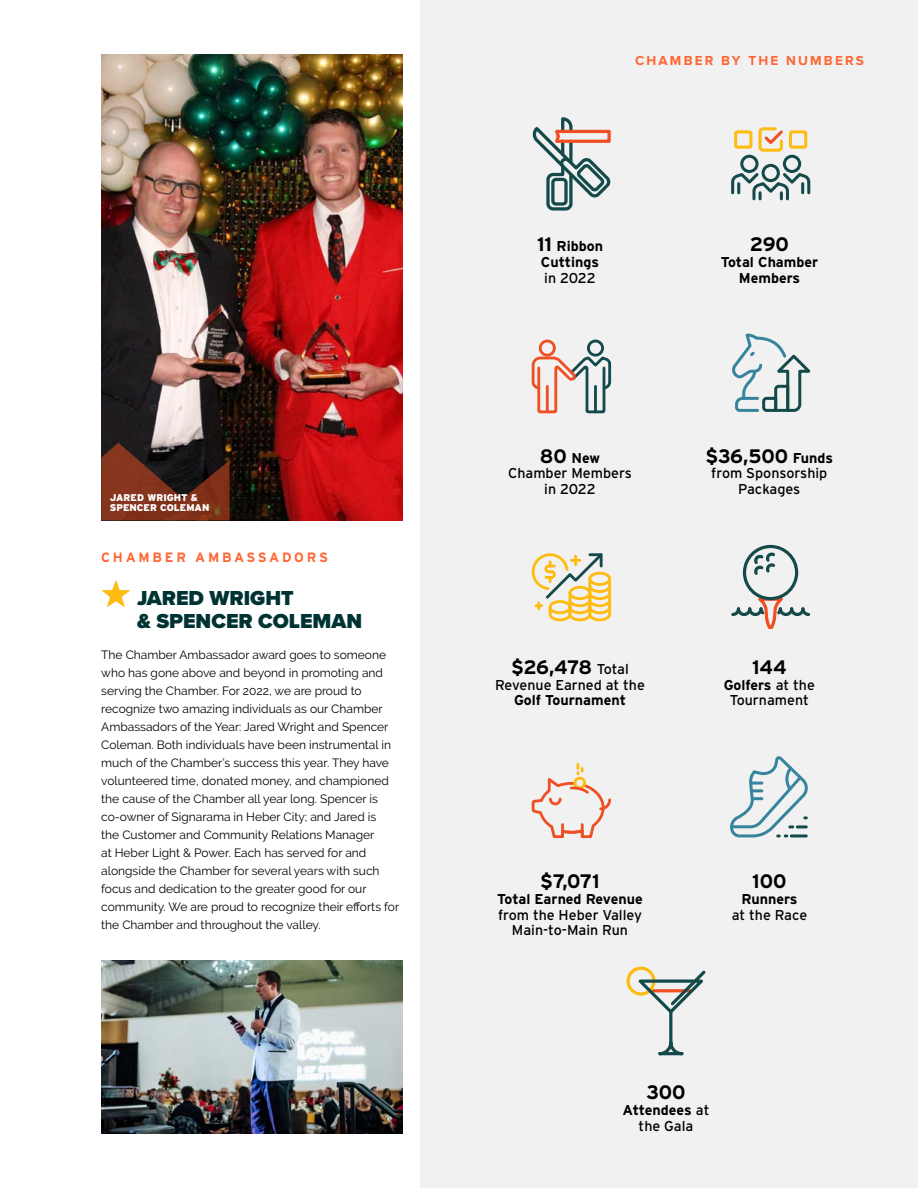
<style>
.page{position:relative;width:918px;height:1188px;background:#fff}
.page>*{position:absolute;margin:0;border:0;box-sizing:border-box;transform-origin:0 0}
.t1{font:900 21px/22.5px "Proxima Nova";color:#033}
.t2{font:700 19.5px "Interstate";color:#000}
.t3{font:14.25px/15.8px "Interstate";color:#000;text-align:center}
.t4{font:700 14.25px/15.8px "Interstate";color:#000;text-align:center}
.t5{font:700 13.5px "Proxima Nova";letter-spacing:.16em;color:#f63}
.t6{font:700 13.5px "Interstate";letter-spacing:.2em;color:#f63}
.t7{font:12px/18px "Raleway";color:#000}
.t8{font:900 9.75px/10.5px "Interstate";color:#fff}
.s1{font-size:19.5px}
.s2{font-weight:700;font-size:19.5px}
.s3{font-weight:700}
.s4{font-size:14.25px}
.s5{font-weight:400;font-size:14.25px}
.s6{font-weight:400}
</style>
<div class="page">
<div style="left:421px;top:0;width:497px;height:1188px;background:#f1f1f2"></div>
<svg style="left:101px;top:580px;width:30px;height:27px"></svg>
<img style="left:101px;top:54px;width:302px;height:466px">
<img style="left:101px;top:960px;width:302px;height:174px">
<svg style="left:534px;top:117px;width:77px;height:94px"></svg>
<div style="left:539px;top:340px;width:17px;height:17px;border:3px solid #f04e23;border-radius:50%"></div>
<svg style="left:531px;top:354px;width:81px;height:60px"></svg>
<hr style="left:594px;top:386px;width:3px;height:26px;background:#144a4a">
<div style="left:587px;top:340px;width:17px;height:17px;border:3px solid #144a4a;border-radius:50%"></div>
<svg style="left:531px;top:553px;width:81px;height:69px"></svg>
<svg style="left:531px;top:764px;width:80px;height:74px"></svg>
<div style="left:762px;top:164px;width:18px;height:18px;border:3px solid #144a4a;border-radius:50%"></div>
<div style="left:783px;top:155px;width:18px;height:18px;border:3px solid #144a4a;border-radius:50%"></div>
<div style="left:740px;top:155px;width:19px;height:18px;border:3px solid #144a4a;border-radius:50%"></div>
<svg style="left:731px;top:170px;width:80px;height:31px"></svg>
<div style="left:789px;top:130px;width:18px;height:19px;border:3px solid #febc11;border-radius:2px"></div>
<div style="left:734px;top:130px;width:18px;height:19px;border:3px solid #febc11;border-radius:2px"></div>
<svg style="left:758px;top:127px;width:25px;height:25px"></svg>
<svg style="left:732px;top:333px;width:79px;height:79px"></svg>
<svg style="left:753px;top:551px;width:23px;height:24px"></svg>
<svg style="left:731px;top:595px;width:80px;height:34px"></svg>
<div style="left:743px;top:545px;width:55px;height:55px;border:3px solid #144a4a;border-radius:50%"></div>
<svg style="left:730px;top:756px;width:78px;height:82px"></svg>
<div style="left:627px;top:967px;width:29px;height:29px;border:3px solid #febc11;border-radius:50%"></div>
<svg style="left:632px;top:968px;width:74px;height:48px"></svg>
<hr style="left:669px;top:1012px;width:3px;height:32px;background:#144a4a">
<svg style="left:658px;top:1039px;width:26px;height:17px"></svg>
<svg style="left:101px;top:443px;width:129px;height:77px;background:#5d2a1b"></svg>
<p class="t8" style="left:110px;top:492px;width:101px">JARED WRIGHT &amp;<br>SPENCER COLEMAN</p>
<p class="t6" style="left:101px;top:550px;width:228px">CHAMBER AMBASSADORS</p>
<h1 class="t1" style="left:137px;top:587px;width:226px">JARED WRIGHT<br>&amp; SPENCER COLEMAN</h1>
<p class="t7" style="left:101px;top:646px;width:299px">The Chamber Ambassador award goes to someone who has gone above and beyond in promoting and serving the Chamber. For 2022, we are proud to recognize two amazing individuals as our Chamber Ambassadors of the Year: Jared Wright and Spencer Coleman. Both individuals have been instrumental in much of the Chamber’s success this year. They have volunteered time, donated money, and championed the cause of the Chamber all year long. Spencer is co-owner of Signarama in Heber City; and Jared is<br>the Customer and Community Relations Manager<br>at Heber Light &amp; Power. Each has served for and alongside the Chamber for several years with such focus and dedication to the greater good for our community. We are proud to recognize their efforts for the Chamber and throughout the valley.</p>
<p class="t5" style="left:635px;top:52px;width:230px">CHAMBER BY THE NUMBERS</p>
<p class="t4" style="left:537px;top:239px;width:67px;text-align:left"><span class="s1">11</span> Ribbon<br>Cuttings</p>
<p class="t3" style="left:544px;top:270px;width:53px">in 2022</p>
<h2 class="t2" style="left:750px;top:234px;width:41px">290</h2>
<p class="t4" style="left:721px;top:254px;width:99px">Total Chamber<br>Members</p>
<p class="t3" style="left:508px;top:450px;width:125px"><span class="s2">80</span> <span class="s3">New<br></span>Chamber Members in 2022</p>
<h2 class="t2" style="left:705px;top:445px;width:129px">$36,500 <span class="s4">Funds</span></h2>
<p class="t3" style="left:711px;top:465px;width:118px">from Sponsorship<br>Packages</p>
<h2 class="t2" style="left:511px;top:656px;width:119px">$26,478 <span class="s5">Total</span></h2>
<p class="t3" style="left:495px;top:677px;width:151px">Revenue Earned at the</p>
<p class="t4" style="left:514px;top:692px;width:113px">Golf Tournament</p>
<h2 class="t2" style="left:752px;top:656px;width:36px">144</h2>
<p class="t3" style="left:724px;top:677px;width:93px"><span class="s3">Golfers</span> at the<br>Tournament</p>
<h2 class="t2" style="left:540px;top:870px;width:61px">$7,071</h2>
<p class="t4" style="left:497px;top:891px;width:147px">Total Earned Revenue</p>
<p class="t3" style="left:498px;top:907px;width:145px">from the Heber Valley<br>Main-to-Main Run</p>
<h2 class="t2" style="left:752px;top:870px;width:36px">100</h2>
<p class="t4" style="left:741px;top:891px;width:58px">Runners</p>
<p class="t3" style="left:732px;top:907px;width:77px">at the Race</p>
<h2 class="t2" style="left:646px;top:1082px;width:41px">300</h2>
<p class="t4" style="left:623px;top:1102px;width:88px">Attendees <span class="s6">at the Gala</span></p>
</div>
